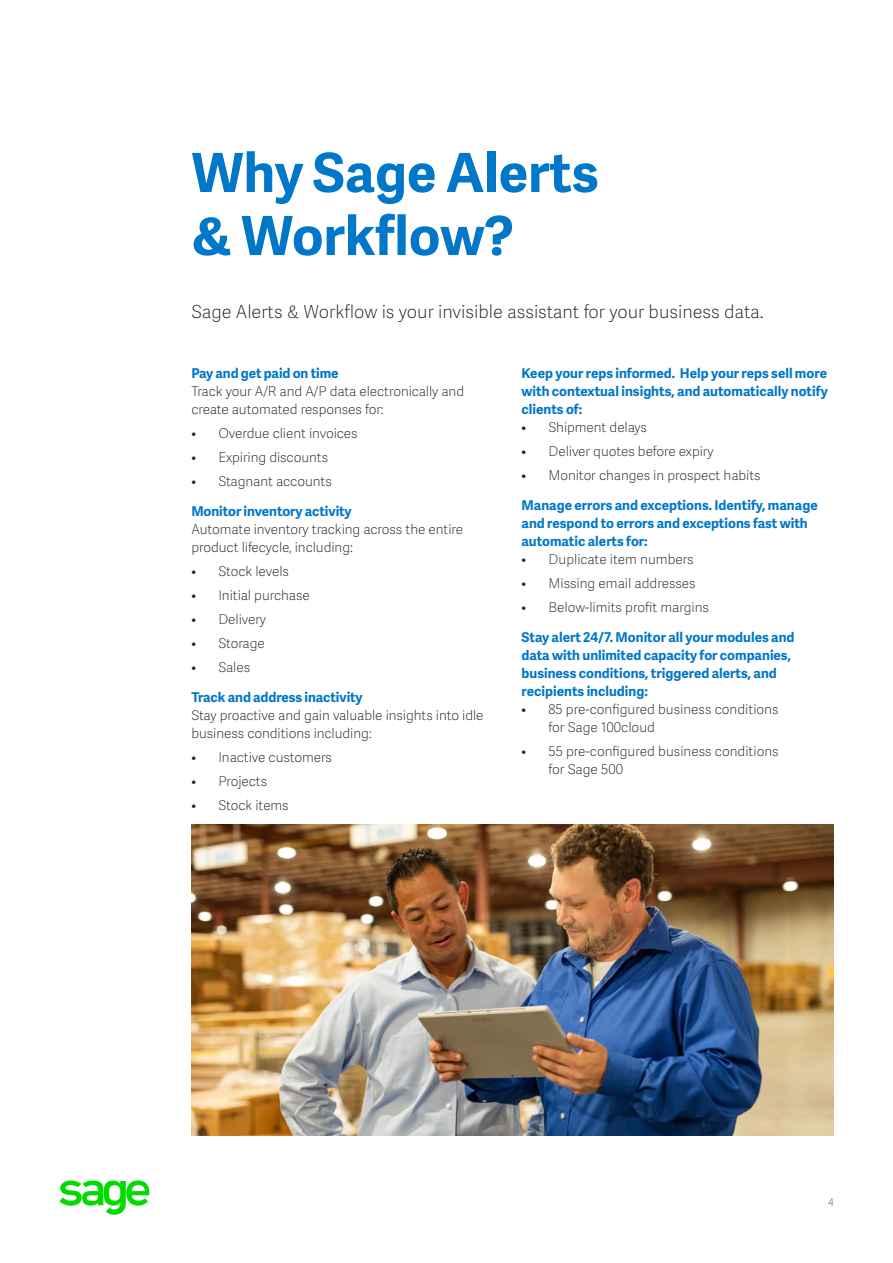
<style>
.page{position:relative;width:893px;height:1263px;background:#fff}
.page>*{position:absolute;margin:0;border:0;box-sizing:border-box;transform-origin:0 0}
.t1{font:700 54px/63px "Adelle Sans SAGE";color:#0077c8}
.t2{font:18px "Adelle Sans SAGE Th";color:#231f20}
.t3{font:13.5px/18px "Adelle Sans SAGE Th";letter-spacing:-.005em;color:#231f20}
.t4{font:700 13.5px/18px "Adelle Sans SAGE";color:#0077c8}
.t5{font:10.5px "Adelle Sans SAGE Lt";color:#787d83}
</style>
<div class="page">
<svg style="left:59px;top:1181px;width:91px;height:34px"></svg>
<img style="left:191px;top:825px;width:642px;height:311px">
<h1 class="t1" style="left:191px;top:139px;width:408px">Why Sage Alerts &amp; Workflow?</h1>
<h2 class="t2" style="left:191px;top:299px;width:573px">Sage Alerts &amp; Workflow is your invisible assistant for your business data.</h2>
<p class="t4" style="left:191px;top:364px;width:149px">Pay and get paid on time</p>
<p class="t3" style="left:191px;top:382px;width:274px">Track your A/R and A/P data electronically and create automated responses for:</p>
<p class="t3" style="left:191px;top:424px;width:168px">• Overdue client invoices</p>
<p class="t3" style="left:191px;top:448px;width:138px">• Expiring discounts</p>
<p class="t3" style="left:191px;top:472px;width:142px">• Stagnant accounts</p>
<p class="t4" style="left:191px;top:502px;width:162px">Monitor inventory activity</p>
<p class="t3" style="left:191px;top:520px;width:273px">Automate inventory tracking across the entire product lifecycle, including:</p>
<p class="t3" style="left:191px;top:562px;width:99px">• Stock levels</p>
<p class="t3" style="left:191px;top:586px;width:120px">• Initial purchase</p>
<p class="t3" style="left:191px;top:610px;width:76px">• Delivery</p>
<p class="t3" style="left:191px;top:634px;width:75px">• Storage</p>
<p class="t3" style="left:191px;top:658px;width:60px">• Sales</p>
<p class="t4" style="left:191px;top:688px;width:173px">Track and address inactivity</p>
<p class="t3" style="left:191px;top:706px;width:294px">Stay proactive and gain valuable insights into idle business conditions including:</p>
<p class="t3" style="left:191px;top:748px;width:142px">• Inactive customers</p>
<p class="t3" style="left:191px;top:772px;width:77px">• Projects</p>
<p class="t3" style="left:191px;top:796px;width:99px">• Stock items</p>
<p class="t4" style="left:521px;top:364px;width:308px;text-align:justify">Keep your reps informed. Help your reps sell more with contextual insights, and automatically notify clients of:</p>
<p class="t3" style="left:521px;top:418px;width:127px">• Shipment delays</p>
<p class="t3" style="left:521px;top:442px;width:194px">• Deliver quotes before expiry</p>
<p class="t3" style="left:521px;top:466px;width:241px">• Monitor changes in prospect habits</p>
<p class="t4" style="left:521px;top:496px;width:298px">Manage errors and exceptions. Identify, manage and respond to errors and exceptions fast with automatic alerts for:</p>
<p class="t3" style="left:521px;top:550px;width:174px">• Duplicate item numbers</p>
<p class="t3" style="left:521px;top:574px;width:176px">• Missing email addresses</p>
<p class="t3" style="left:521px;top:598px;width:189px">• Below-limits profit margins</p>
<p class="t4" style="left:521px;top:628px;width:274px">Stay alert 24/7. Monitor all your modules and data with unlimited capacity for companies, business conditions, triggered alerts, and recipients including:</p>
<p class="t3" style="left:548px;top:700px;width:231px;text-indent:-27px">• 85 pre-configured business conditions for Sage 100cloud</p>
<p class="t3" style="left:548px;top:742px;width:232px;text-indent:-27px">• 55 pre-configured business conditions for Sage 500</p>
<p class="t5" style="left:828px;top:1195px;width:7px">4</p>
</div>
